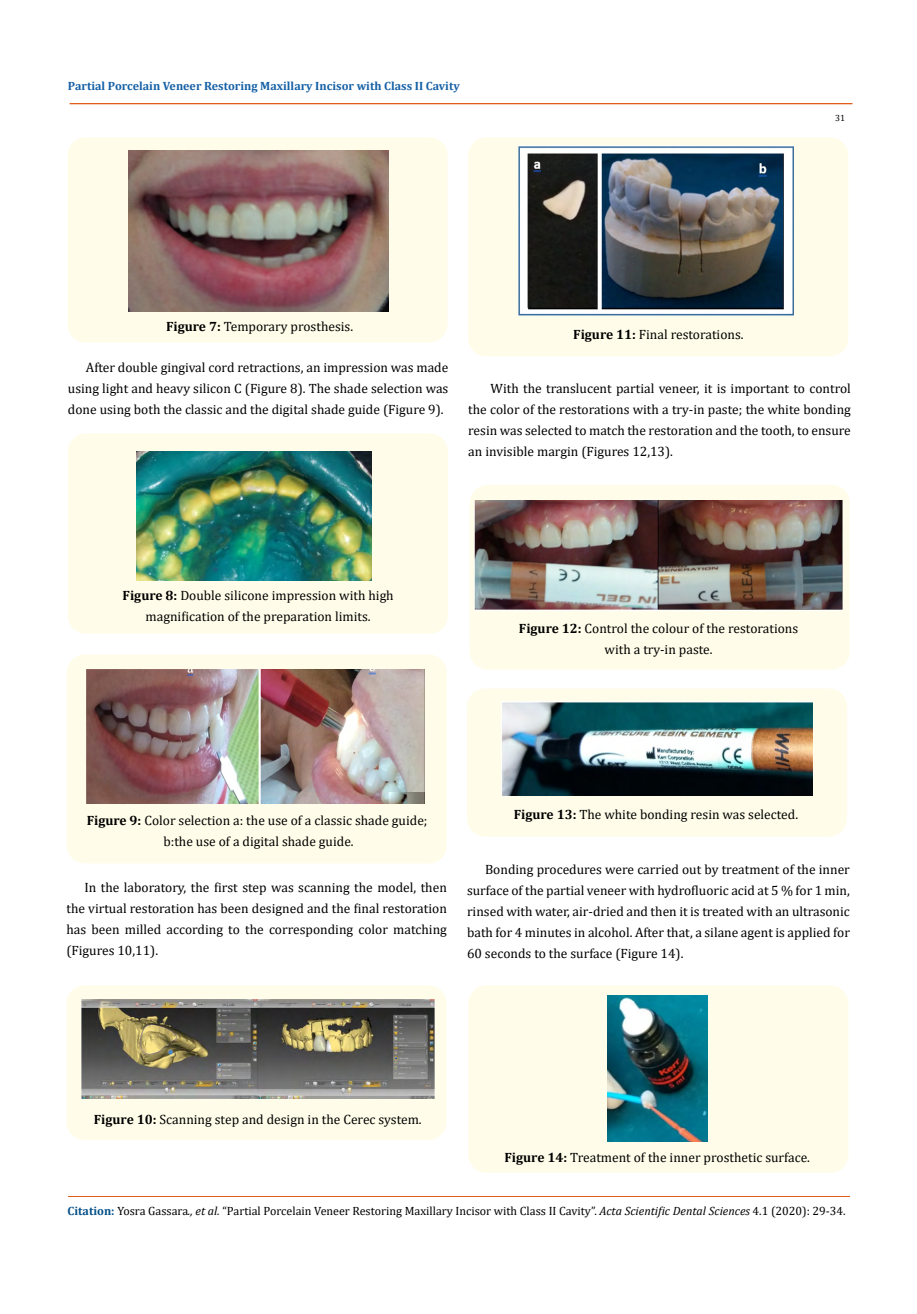
<style>
.page{position:relative;width:917px;height:1314px;background:#fff}
.page>*{position:absolute;margin:0;border:0;box-sizing:border-box;transform-origin:0 0}
.t1{font:13.5px/21px "Cambria";color:#000;text-align:justify}
.t2{font:12px "Cambria";color:#000}
.t3{font:700 12px "Cambria";color:#1560a6}
.t4{font:9px "Cambria";color:#000}
.s1{font-weight:700}
.s2{font-weight:700;color:#035089}
.s3{font-style:italic}
</style>
<div class="page">
<div style="left:67px;top:137px;width:380px;height:205px;background:#fffde9;border-radius:18px"></div>
<img style="left:128px;top:150px;width:260px;height:161px">
<div style="left:68px;top:434px;width:380px;height:200px;background:#fffde9;border-radius:18px"></div>
<img style="left:136px;top:452px;width:235px;height:128px">
<div style="left:67px;top:655px;width:380px;height:208px;background:#fffde9;border-radius:18px"></div>
<img style="left:87px;top:670px;width:337px;height:133px">
<div style="left:66px;top:985px;width:380px;height:155px;background:#fffde9;border-radius:18px"></div>
<img style="left:81px;top:1000px;width:353px;height:98px">
<div style="left:469px;top:485px;width:380px;height:185px;background:#fffde9;border-radius:18px"></div>
<div style="left:468px;top:137px;width:380px;height:219px;background:#fffde9;border-radius:18px"></div>
<img style="left:474px;top:500px;width:368px;height:110px">
<div style="left:467px;top:688px;width:380px;height:149px;background:#fffde9;border-radius:18px"></div>
<img style="left:501px;top:702px;width:311px;height:93px">
<div style="left:468px;top:985px;width:380px;height:188px;background:#fffde9;border-radius:18px"></div>
<img style="left:608px;top:995px;width:100px;height:147px">
<hr style="left:70px;top:104px;width:782px;height:1px;background:#e05d1a">
<div style="left:70px;top:103px;width:782px;height:1px;border:1px solid #e05d1a"></div>
<hr style="left:68px;top:1196px;width:782px;height:1px;background:#e05d1a">
<img style="left:519px;top:146px;width:274px;height:170px">
<p class="t3" style="left:68px;top:77px;width:393px">Partial Porcelain Veneer Restoring Maxillary Incisor with Class II Cavity</p>
<p class="t4" style="left:835px;top:113px;width:11px">31</p>
<p class="t1" style="left:166px;top:316px;width:188px"><span class="s1">Figure 7:</span> Temporary prosthesis.</p>
<p class="t1" style="left:68px;top:356px;width:382px;text-indent:18px">After double gingival cord retractions, an impression was made using light and heavy silicon C (Figure 8). The shade selection was done using both the classic and the digital shade guide (Figure 9).</p>
<p class="t1" style="left:573px;top:324px;width:172px"><span class="s1">Figure 11:</span> Final restorations.</p>
<p class="t1" style="left:468px;top:377px;width:384px;text-indent:22px">With the translucent partial veneer, it is important to control the color of the restorations with a try-in paste; the white bonding resin was selected to match the restoration and the tooth, to ensure an invisible margin (Figures 12,13).</p>
<p class="t1" style="left:123px;top:584px;width:272px;text-align:center"><span class="s1">Figure 8:</span> Double silicone impression with high magnification of the preparation limits.</p>
<p class="t1" style="left:519px;top:618px;width:281px;text-align:center"><span class="s1">Figure 12:</span> Control the colour of the restorations with a try-in paste.</p>
<p class="t1" style="left:87px;top:810px;width:342px;text-align:center"><span class="s1">Figure 9:</span> Color selection a: the use of a classic shade guide; b:the use of a digital shade guide.</p>
<p class="t1" style="left:513px;top:803px;width:286px"><span class="s1">Figure 13:</span> The white bonding resin was selected.</p>
<p class="t1" style="left:66px;top:877px;width:382px;text-indent:18px">In the laboratory, the first step was scanning the model, then the virtual restoration has been designed and the final restoration has been milled according to the corresponding color matching (Figures 10,11).</p>
<p class="t1" style="left:467px;top:859px;width:384px;text-indent:18px">Bonding procedures were carried out by treatment of the inner surface of the partial veneer with hydrofluoric acid at 5 % for 1 min, rinsed with water, air-dried and then it is treated with an ultrasonic bath for 4 minutes in alcohol. After that, a silane agent is applied for 60 seconds to the surface (Figure 14).</p>
<p class="t1" style="left:94px;top:1108px;width:329px"><span class="s1">Figure 10:</span> Scanning step and design in the Cerec system.</p>
<p class="t1" style="left:504px;top:1147px;width:307px"><span class="s1">Figure 14:</span> Treatment of the inner prosthetic surface.</p>
<p class="t2" style="left:68px;top:1204px;width:779px"><span class="s2">Citation:</span> Yosra Gassara<span class="s3">., et al.</span> “Partial Porcelain Veneer Restoring Maxillary Incisor with Class II Cavity”. <span class="s3">Acta Scientific Dental Sciences</span> 4.1 (2020): 29-34.</p>
</div>
